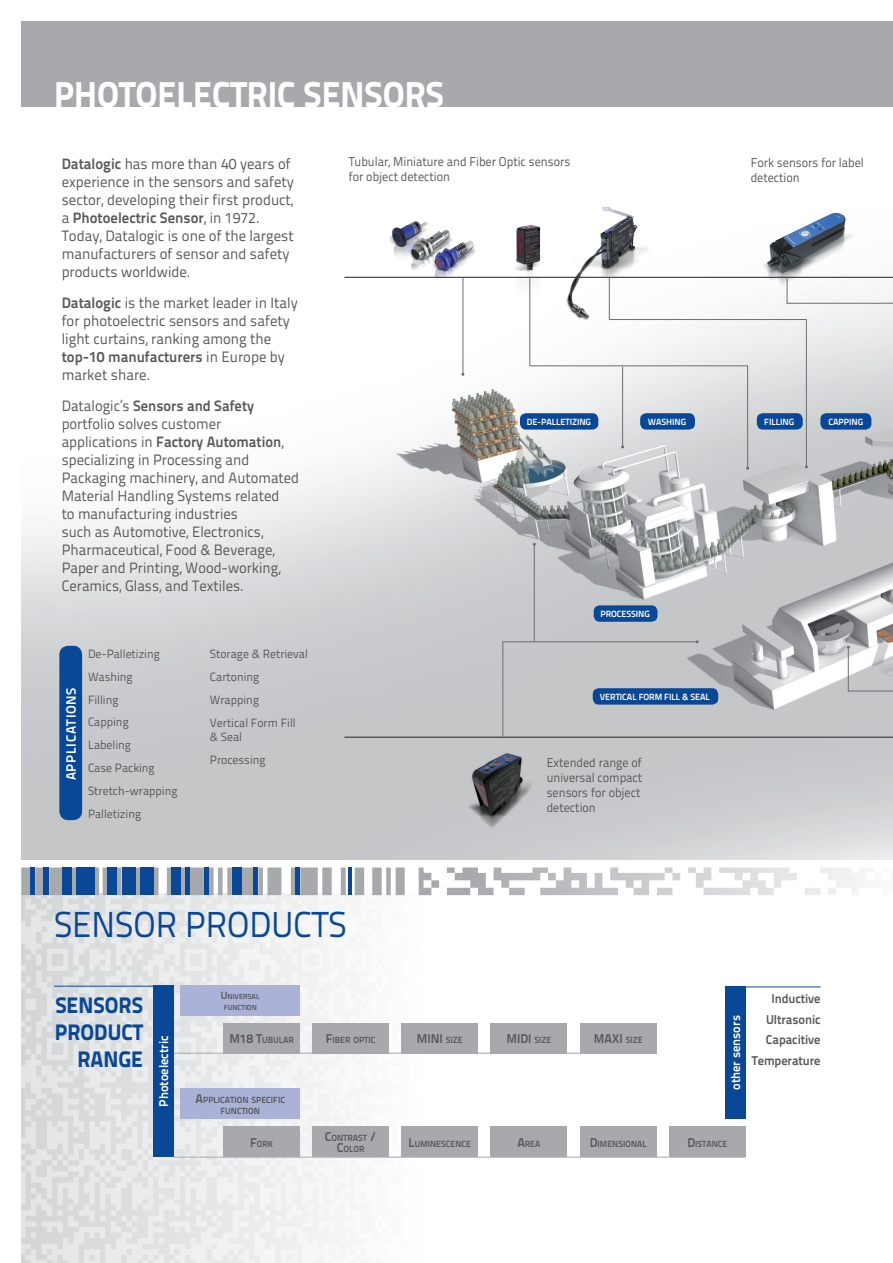
<style>
.page{position:relative;width:893px;height:1263px;background:#fff}
.page>*{position:absolute;margin:0;border:0;box-sizing:border-box;transform-origin:0 0}
.t1{font:800 36px "Titillium Text 22 L";color:#fff;scale:.95 1}
.t2{font:36px "Titillium Text 22 L";color:#094797;scale:.95 1}
.t3{font:800 22.5px/26.8px "Titillium Text 22 L";color:#094797;text-align:right;scale:.95 1}
.t4{font:15px/18px "Titillium Text 22 L";color:#57585a}
.t5{font:700 13.5px "Titillium Text 22 L";color:#fff}
.t6{font:12.75px/15px "Titillium Text 22 L";color:#57585a;scale:.95 1}
.t7{font:700 12.75px/20.5px "Titillium Text 22 L";letter-spacing:-.005em;color:#57585a;text-align:right}
.t8{font:700 12.75px "Titillium Text 22 L";color:#fff}
.t9{font:700 12.75px "Titillium Text 22 L";color:#57585a}
.t10{font:12px/23px "Titillium Text 22 L";color:#57585a}
.t11{font:700 9px "Titillium Text 22 L";letter-spacing:-.01em;color:#fff}
.t12{font:700 8.85px/10.5px "Titillium Text 22 L";color:#57585a;text-align:center}
.t13{font:700 7.35px/10.5px "Titillium Text 22 L";color:#57585a;text-align:center}
.s1{font-weight:700}
.s2{font-size:10.5px}
.s3{font-size:12.75px}
.s4{font-size:8.85px}
</style>
<div class="page">
<div style="left:21px;top:893px;width:403px;height:370px;background:linear-gradient(to right,#dadcde,#fdfdfd)"></div>
<svg style="left:21px;top:895px;width:377px;height:176px"></svg>
<img style="left:21px;top:106px;width:872px;height:753px">
<img style="left:756px;top:192px;width:101px;height:96px">
<img style="left:495px;top:224px;width:62px;height:80px">
<img style="left:382px;top:214px;width:97px;height:74px">
<div style="left:21px;top:21px;width:872px;height:85px;background:#a8a9ad"></div>
<svg style="left:21px;top:867px;width:841px;height:28px"></svg>
<hr style="left:348px;top:867px;width:3px;height:28px;background:#094797">
<div style="left:295px;top:867px;width:5px;height:28px;background:#094797"></div>
<div style="left:122px;top:867px;width:13px;height:28px;background:#094797"></div>
<div style="left:140px;top:867px;width:14px;height:28px;background:#094797"></div>
<div style="left:232px;top:867px;width:9px;height:28px;background:#094797"></div>
<div style="left:108px;top:867px;width:9px;height:28px;background:#094797"></div>
<hr style="left:254px;top:867px;width:4px;height:28px;background:#094797">
<div style="left:62px;top:867px;width:9px;height:28px;background:#094797"></div>
<div style="left:43px;top:867px;width:6px;height:28px;background:#094797"></div>
<hr style="left:31px;top:867px;width:4px;height:28px;background:#094797">
<div style="left:185px;top:867px;width:5px;height:28px;background:#094797"></div>
<div style="left:204px;top:867px;width:5px;height:28px;background:#094797"></div>
<div style="left:171px;top:867px;width:10px;height:28px;background:#094797"></div>
<div style="left:76px;top:867px;width:19px;height:28px;background:#094797"></div>
<hr style="left:54px;top:986px;width:120px;height:1px;background:#094797">
<hr style="left:174px;top:1053px;width:482px;height:1px;background:#a8a9ad">
<hr style="left:174px;top:1157px;width:572px;height:1px;background:#a8a9ad">
<hr style="left:726px;top:986px;width:95px;height:1px;background:#094797">
<hr style="left:344px;top:277px;width:549px;height:1px;background:#231f20">
<hr style="left:344px;top:737px;width:549px;height:1px;background:#231f20">
<hr style="left:622px;top:366px;width:1px;height:81px;background:#6c6d70">
<hr style="left:747px;top:365px;width:1px;height:103px;background:#6c6d70">
<hr style="left:806px;top:319px;width:1px;height:148px;background:#6c6d70">
<hr style="left:530px;top:365px;width:218px;height:1px;background:#6c6d70">
<hr style="left:610px;top:319px;width:197px;height:1px;background:#6c6d70">
<hr style="left:787px;top:303px;width:97px;height:1px;background:#6c6d70">
<hr style="left:529px;top:278px;width:1px;height:88px;background:#6c6d70">
<svg style="left:787px;top:278px;width:1px;height:25px"></svg>
<hr style="left:463px;top:278px;width:1px;height:96px;background:#6c6d70">
<svg style="left:847px;top:646px;width:46px;height:59px"></svg>
<hr style="left:502px;top:642px;width:1px;height:95px;background:#6c6d70">
<hr style="left:534px;top:544px;width:1px;height:98px;background:#6c6d70">
<hr style="left:502px;top:641px;width:195px;height:1px;background:#6c6d70">
<img style="left:557px;top:190px;width:91px;height:135px">
<div style="left:181px;top:986px;width:119px;height:30px;background:#aab2d7"></div>
<div style="left:181px;top:1089px;width:119px;height:30px;background:#aab2d7"></div>
<div style="left:223px;top:1023px;width:77px;height:30px;background:#a8a9ad"></div>
<div style="left:312px;top:1023px;width:77px;height:30px;background:#a8a9ad"></div>
<div style="left:223px;top:1127px;width:77px;height:30px;background:#a8a9ad"></div>
<div style="left:312px;top:1127px;width:77px;height:30px;background:#a8a9ad"></div>
<div style="left:153px;top:986px;width:21px;height:171px;background:#094797"></div>
<div style="left:401px;top:1023px;width:77px;height:30px;background:#a8a9ad"></div>
<div style="left:491px;top:1023px;width:76px;height:30px;background:#a8a9ad"></div>
<div style="left:401px;top:1127px;width:77px;height:30px;background:#a8a9ad"></div>
<div style="left:491px;top:1127px;width:76px;height:30px;background:#a8a9ad"></div>
<div style="left:580px;top:1127px;width:76px;height:30px;background:#a8a9ad"></div>
<div style="left:669px;top:1127px;width:77px;height:30px;background:#a8a9ad"></div>
<div style="left:580px;top:1023px;width:76px;height:30px;background:#a8a9ad"></div>
<div style="left:725px;top:986px;width:21px;height:133px;background:#094797"></div>
<div style="left:593px;top:688px;width:125px;height:17px;background:#094797;border-radius:6px"></div>
<div style="left:594px;top:605px;width:63px;height:17px;background:#094797;border-radius:6px"></div>
<div style="left:59px;top:646px;width:23px;height:174px;background:#094797;border-radius:9px"></div>
<div style="left:520px;top:413px;width:78px;height:17px;background:#094797;border-radius:6px"></div>
<div style="left:640px;top:413px;width:55px;height:17px;background:#094797;border-radius:6px"></div>
<div style="left:757px;top:413px;width:46px;height:17px;background:#094797;border-radius:6px"></div>
<div style="left:820px;top:413px;width:51px;height:17px;background:#094797;border-radius:6px"></div>
<img style="left:873px;top:695px;width:20px;height:165px">
<img style="left:461px;top:744px;width:82px;height:89px">
<h1 class="t1" style="left:54px;top:66px;width:67px">PHOTOE</h1>
<h1 class="t1" style="left:177px;top:66px;width:38px">LECTR</h1>
<h1 class="t1" style="left:268px;top:66px;width:60px">IC SENSORS</h1>
<p class="t4" style="left:62px;top:154px;width:234px"><span class="s1">Datalogic</span> has more than 40 years of experience in the sensors and safety sector, developing their first product, a <span class="s1">Photoelectric Sensor</span>, in 1972.<br>Today, Datalogic is one of the largest manufacturers of sensor and safety products worldwide.</p>
<p class="t4" style="left:62px;top:293px;width:238px"><span class="s1">Datalogic</span> is the market leader in Italy for photoelectric sensors and safety light curtains, ranking among the <span class="s1">top-10 manufacturers</span> in Europe by market share.</p>
<p class="t4" style="left:62px;top:396px;width:239px">Datalogic’s <span class="s1">Sensors and Safety </span>portfolio solves customer applications in <span class="s1">Factory Automation</span>, specializing in Processing and Packaging machinery, and Automated Material Handling Systems related<br>to manufacturing industries<br>such as Automotive, Electronics, Pharmaceutical, Food &amp; Beverage, Paper and Printing, Wood-working, Ceramics, Glass, and Textiles.</p>
<p class="t5" style="left:61px;top:780px;width:93px;rotate:-90deg">applications</p>
<p class="t10" style="left:88px;top:641px;width:91px">De-Palletizing<br>Washing<br>Filling<br>Capping<br>Labeling<br>Case Packing<br>Stretch-wrapping<br>Palletizing</p>
<p class="t10" style="left:210px;top:641px;width:100px">Storage &amp; Retrieval<br>Cartoning<br>Wrapping<br>Vertical Form Fill</p>
<p class="t10" style="left:210px;top:724px;width:57px">&amp; Seal<br>Processing</p>
<p class="t6" style="left:349px;top:154px;width:235px">Tubular, M iniature and Fiber Optic sensors for object detection</p>
<p class="t6" style="left:751px;top:154px;width:121px">Fork sensors for label detection</p>
<p class="t11" style="left:527px;top:415px;width:66px">De-Palletizing</p>
<p class="t11" style="left:648px;top:415px;width:40px">Washing</p>
<p class="t11" style="left:764px;top:415px;width:31px">Filli ng</p>
<p class="t11" style="left:828px;top:415px;width:11px">Cappi</p>
<p class="t11" style="left:851px;top:415px;width:13px">ng</p>
<p class="t11" style="left:600px;top:607px;width:51px">Processi ng</p>
<p class="t11" style="left:600px;top:690px;width:21px">Vertical</p>
<p class="t11" style="left:639px;top:690px;width:67px">Form Fill &amp; Seal</p>
<p class="t6" style="left:547px;top:754px;width:102px">Extended range of universal compact sensors for object detection</p>
<h1 class="t2" style="left:54px;top:897px;width:290px">sensor products</h1>
<h2 class="t3" style="left:55px;top:991px;width:94px">SENSORS<br>PRODUCT<br>RANGE</h2>
<p class="t13" style="left:221px;top:991px;width:40px"><span class="s2">U</span>NIVERSAL<br>FUNCTION</p>
<p class="t12" style="left:196px;top:1094px;width:91px"><span class="s3">A</span>PPLICATION SPECIFIC<br>FUNCTION</p>
<p class="t8" style="left:726px;top:1090px;width:76px;rotate:-90deg">other sensors</p>
<p class="t8" style="left:154px;top:1107px;width:73px;rotate:-90deg">Photoelectric</p>
<p class="t9" style="left:417px;top:1029px;width:47px">MINI <span class="s4">SIZE</span></p>
<p class="t9" style="left:506px;top:1029px;width:46px">MIDI <span class="s4">SIZE</span></p>
<p class="t12" style="left:409px;top:1138px;width:64px"><span class="s3">L</span>UM INESCENCE</p>
<p class="t12" style="left:517px;top:1138px;width:25px"><span class="s3">A</span>REA</p>
<p class="t12" style="left:590px;top:1138px;width:59px"><span class="s3">D</span>IMENSIONAL</p>
<p class="t12" style="left:687px;top:1138px;width:42px"><span class="s3">D</span>ISTANCE</p>
<p class="t12" style="left:229px;top:1034px;width:66px"><span class="s3">M18 T</span>UBULAR</p>
<p class="t12" style="left:326px;top:1034px;width:51px"><span class="s3">F</span>IBER OPTIC</p>
<p class="t9" style="left:594px;top:1029px;width:50px">MAXI <span class="s4">SIZE</span></p>
<p class="t12" style="left:250px;top:1138px;width:25px"><span class="s3">F</span>ORK</p>
<p class="t12" style="left:325px;top:1132px;width:53px"><span class="s3">C</span>ONTRAST <span class="s3">/<br>C</span>OLOR</p>
<p class="t7" style="left:752px;top:988px;width:70px">Inductive<br>Ultrasonic<br>Capacitive<br>Temperature</p>
</div>
